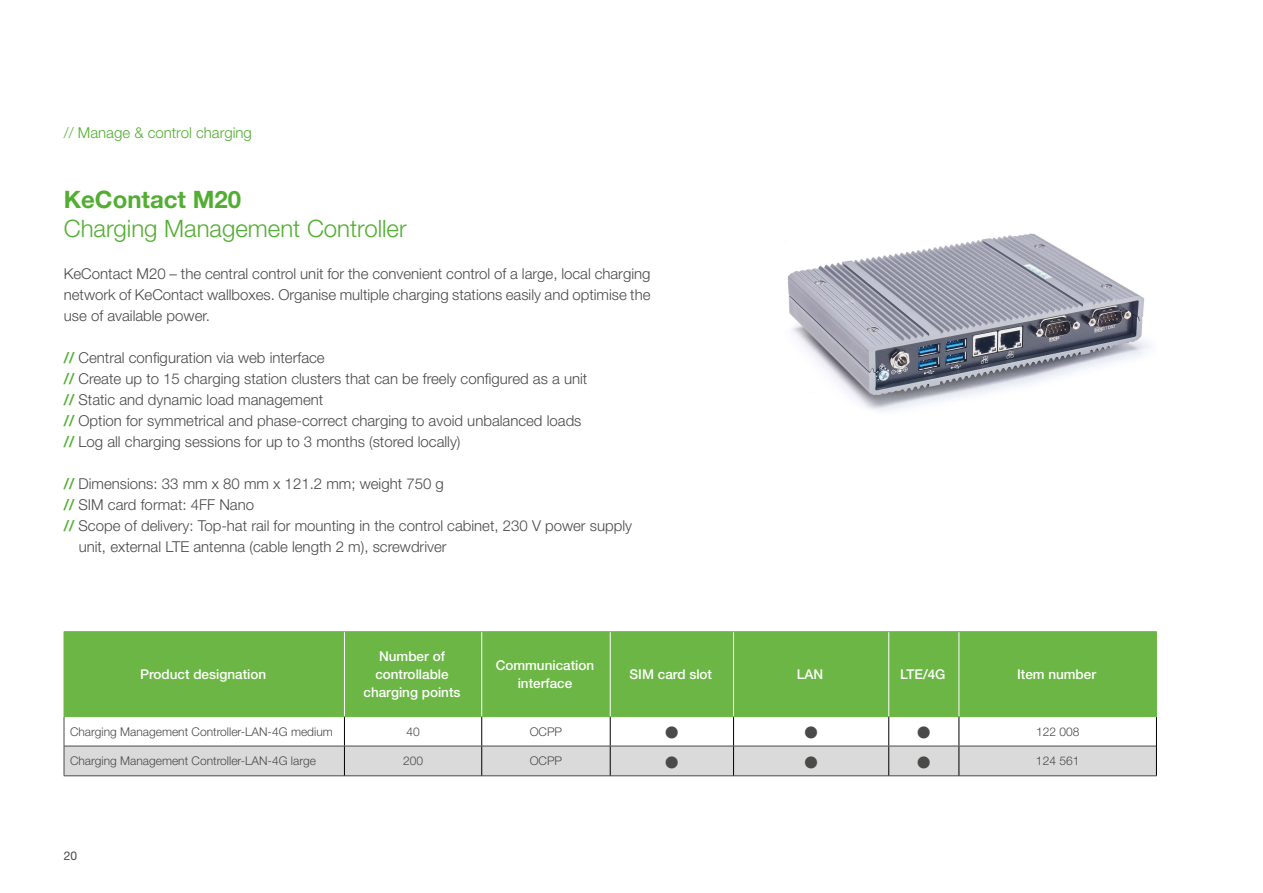
<style>
.page{position:relative;width:1263px;height:893px;background:#fff}
.page>*{position:absolute;margin:0;border:0;box-sizing:border-box;transform-origin:0 0}
.t1{font:300 24px "Helvetica Neue LT Pro";color:#52ae32}
.t2{font:700 24px "Helvetica Neue LT Pro";color:#52ae32}
.t3{font:300 15px/21px "Helvetica Neue LT Pro";color:#4a4a49;text-align:justify}
.t4{font:300 15px "Helvetica Neue LT Pro";color:#52ae32}
.t5{font:500 13.5px/18px "Helvetica Neue LT Pro";color:#fff;text-align:center}
.t6{font:300 12px "Helvetica Neue LT Pro";color:#4a4a49}
.t7{font:12px "Webdings";color:#4a4a49}
.t8{font:12px "Helvetica Neue LT Pro";color:#4a4a49}
.s1{font-weight:500;color:#52ae32}
</style>
<div class="page">
<img style="left:787px;top:233px;width:365px;height:179px">
<div style="left:65px;top:632px;width:1091px;height:84px;background:#6bb644"></div>
<hr style="left:344px;top:632px;width:1px;height:84px;background:#fff">
<hr style="left:481px;top:632px;width:1px;height:84px;background:#fff">
<hr style="left:610px;top:632px;width:1px;height:84px;background:#fff">
<hr style="left:733px;top:632px;width:1px;height:84px;background:#fff">
<hr style="left:888px;top:632px;width:1px;height:84px;background:#fff">
<hr style="left:959px;top:632px;width:1px;height:84px;background:#fff">
<svg style="left:64px;top:717px;width:1093px;height:59px"></svg>
<hr style="left:344px;top:746px;width:1px;height:30px;background:#000">
<hr style="left:481px;top:746px;width:1px;height:30px;background:#000">
<hr style="left:610px;top:746px;width:1px;height:30px;background:#000">
<hr style="left:733px;top:746px;width:1px;height:30px;background:#000">
<hr style="left:888px;top:746px;width:1px;height:30px;background:#000">
<hr style="left:959px;top:746px;width:1px;height:30px;background:#000">
<hr style="left:1156px;top:746px;width:1px;height:30px;background:#000">
<hr style="left:64px;top:746px;width:280px;height:1px;background:#4a4a49">
<hr style="left:344px;top:746px;width:138px;height:1px;background:#4a4a49">
<hr style="left:482px;top:746px;width:128px;height:1px;background:#4a4a49">
<hr style="left:610px;top:746px;width:123px;height:1px;background:#4a4a49">
<hr style="left:733px;top:746px;width:156px;height:1px;background:#4a4a49">
<hr style="left:889px;top:746px;width:70px;height:1px;background:#4a4a49">
<hr style="left:959px;top:746px;width:197px;height:1px;background:#4a4a49">
<hr style="left:64px;top:631px;width:280px;height:1px;background:#6bb644">
<hr style="left:64px;top:632px;width:1px;height:84px;background:#6bb644">
<hr style="left:344px;top:631px;width:138px;height:1px;background:#6bb644">
<hr style="left:482px;top:631px;width:128px;height:1px;background:#6bb644">
<hr style="left:610px;top:631px;width:123px;height:1px;background:#6bb644">
<hr style="left:733px;top:631px;width:156px;height:1px;background:#6bb644">
<hr style="left:889px;top:631px;width:70px;height:1px;background:#6bb644">
<hr style="left:959px;top:631px;width:198px;height:1px;background:#6bb644">
<hr style="left:1156px;top:632px;width:1px;height:84px;background:#6bb644">
<hr style="left:64px;top:716px;width:280px;height:1px;background:#6bb644">
<hr style="left:344px;top:716px;width:138px;height:1px;background:#6bb644">
<hr style="left:482px;top:716px;width:128px;height:1px;background:#6bb644">
<hr style="left:610px;top:716px;width:123px;height:1px;background:#6bb644">
<hr style="left:733px;top:716px;width:156px;height:1px;background:#6bb644">
<hr style="left:889px;top:716px;width:70px;height:1px;background:#6bb644">
<hr style="left:959px;top:716px;width:198px;height:1px;background:#6bb644">
<p class="t4" style="left:64px;top:124px;width:190px">// Manage &amp; control charging</p>
<h1 class="t2" style="left:64px;top:185px;width:179px">KeContact M20</h1>
<h1 class="t1" style="left:64px;top:214px;width:344px">Charging Management Controller</h1>
<p class="t3" style="left:64px;top:263px;width:588px">KeContact M20 – the central control unit for the convenient control of a large, local charging network of KeContact wallboxes. Organise multiple charging stations easily and optimise the use of available power.</p>
<p class="t3" style="left:64px;top:347px;width:525px;text-align:left"><span class="s1">//</span> Central configuration via web interface<br><span class="s1">//</span> Create up to 15 charging station clusters that can be freely configured as a unit <span class="s1">//</span> Static and dynamic load management<br><span class="s1">//</span> Option for symmetrical and phase-correct charging to avoid unbalanced loads <span class="s1">//</span> Log all charging sessions for up to 3 months (stored locally)</p>
<p class="t3" style="left:64px;top:473px;width:382px"><span class="s1">//</span> Dimensions: 33 mm x 80 mm x 121. 2 mm; weight 750 g</p>
<p class="t3" style="left:64px;top:494px;width:192px"><span class="s1">//</span> SIM card format: 4FF Nano</p>
<p class="t3" style="left:64px;top:515px;width:570px"><span class="s1">//</span> Scope of delivery: Top-hat rail for mounting in the control cabinet, 230 V power supply</p>
<p class="t3" style="left:79px;top:536px;width:369px">unit, external LTE antenna (cable length 2 m), screwdriver</p>
<p class="t5" style="left:140px;top:665px;width:128px">Product designation</p>
<p class="t5" style="left:363px;top:647px;width:99px">Number of controllable charging points</p>
<p class="t5" style="left:496px;top:656px;width:100px">Communication interface</p>
<p class="t5" style="left:629px;top:665px;width:84px">SIM card slot</p>
<p class="t5" style="left:797px;top:665px;width:28px">LAN</p>
<p class="t5" style="left:900px;top:665px;width:47px">LTE/4G</p>
<p class="t5" style="left:1017px;top:665px;width:81px">Item number</p>
<p class="t6" style="left:70px;top:724px;width:264px">Charging Management Controller-LAN-4G medium</p>
<p class="t6" style="left:406px;top:724px;width:15px">40</p>
<p class="t6" style="left:530px;top:724px;width:34px">OCPP</p>
<p class="t7" style="left:666px;top:726px;width:13px">■</p>
<p class="t7" style="left:805px;top:726px;width:13px">■</p>
<p class="t7" style="left:918px;top:726px;width:13px">■</p>
<p class="t6" style="left:1036px;top:724px;width:45px">122 008</p>
<p class="t6" style="left:70px;top:754px;width:248px">Charging Management Controller-LAN-4G large</p>
<p class="t6" style="left:403px;top:754px;width:22px">200</p>
<p class="t6" style="left:530px;top:754px;width:34px">OCPP</p>
<p class="t7" style="left:666px;top:756px;width:13px">■</p>
<p class="t7" style="left:805px;top:756px;width:13px">■</p>
<p class="t7" style="left:918px;top:756px;width:13px">■</p>
<p class="t6" style="left:1036px;top:754px;width:45px">124 561</p>
<p class="t8" style="left:64px;top:848px;width:15px">20</p>
</div>
